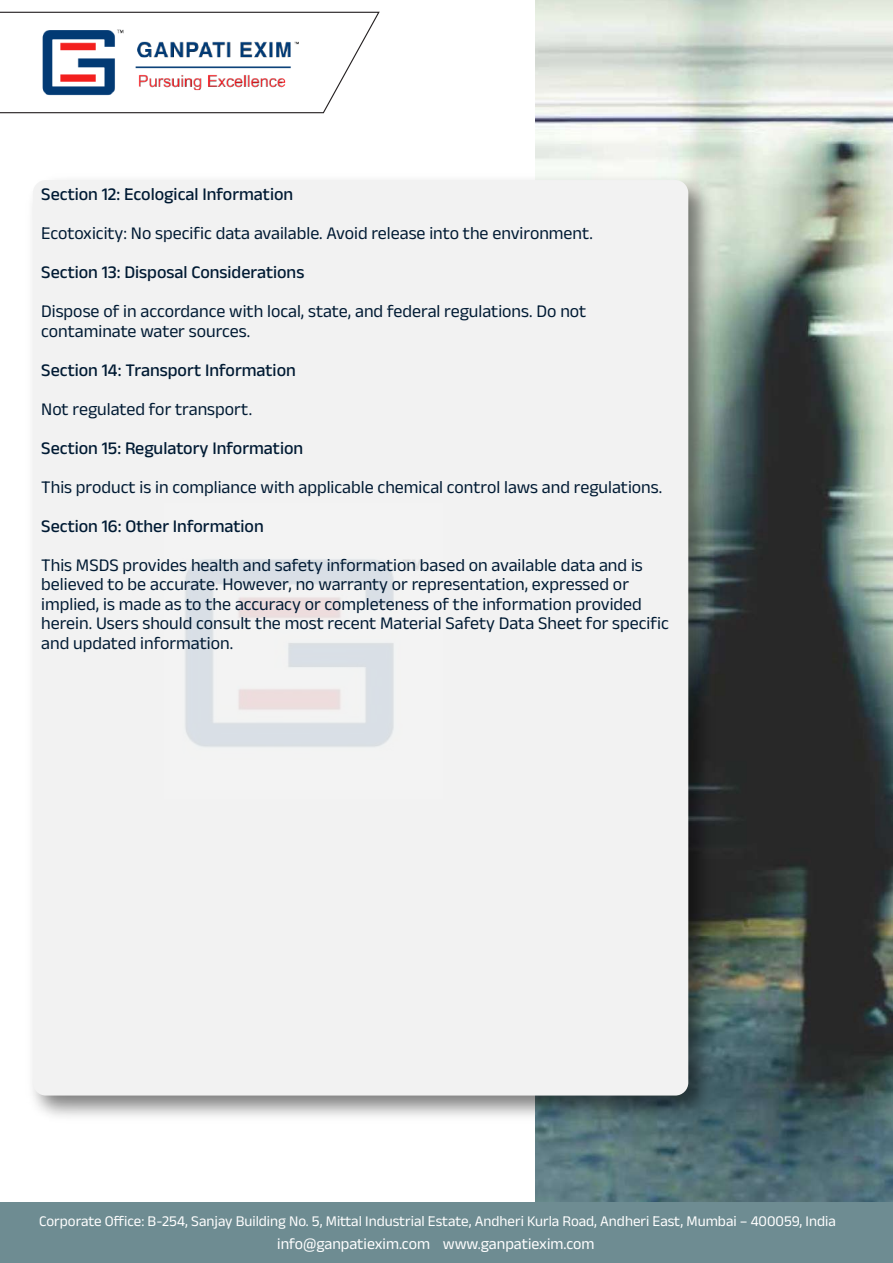
<style>
.page{position:relative;width:893px;height:1263px;background:#fff}
.page>*{position:absolute;margin:0;border:0;box-sizing:border-box;transform-origin:0 0}
.t1{font:18px/19.5px "Anek Devanagari";color:#001a33}
.t2{font:500 18px "Anek Devanagari";color:#001a33}
.t3{font:15.9px "Anek Devanagari";color:#fff}
.t4{font:15px "Anek Devanagari";color:#fff}
</style>
<div class="page">
<img style="left:535px;top:0;width:358px;height:1202px">
<div style="left:0;top:1202px;width:893px;height:61px;background:#6e8c92"></div>
<svg style="left:0;top:11px;width:380px;height:103px"></svg>
<img style="left:31px;top:17px;width:279px;height:88px">
<img style="left:32px;top:168px;width:689px;height:961px">
<div style="left:33px;top:180px;width:655px;height:915px;background:#f2f2f2;border-radius:13px"></div>
<img style="left:185px;top:559px;width:237px;height:188px">
<p class="t2" style="left:41px;top:183px;width:254px">Section 12: Ecological Information</p>
<p class="t1" style="left:41px;top:223px;width:553px">Ecotoxicity: No specific data available. Avoid release into the environment.</p>
<p class="t2" style="left:41px;top:261px;width:265px">Section 13: Disposal Considerations</p>
<p class="t1" style="left:41px;top:301px;width:547px">Dispose of in accordance with local, state, and federal regulations. Do not contaminate water sources.</p>
<p class="t2" style="left:41px;top:359px;width:256px">Section 14: Transport Information</p>
<p class="t1" style="left:41px;top:399px;width:212px">Not regulated for transport.</p>
<p class="t2" style="left:41px;top:437px;width:264px">Section 15: Regulatory Information</p>
<p class="t1" style="left:41px;top:477px;width:623px">This product is in compliance with applicable chemical control laws and regulations.</p>
<p class="t2" style="left:41px;top:515px;width:224px">Section 16: Other Information</p>
<p class="t1" style="left:41px;top:555px;width:629px">This MSDS provides health and safety information based on available data and is believed to be accurate. However, no warranty or representation, expressed or implied, is made as to the accuracy or completeness of the information provided herein. Users should consult the most recent Material Safety Data Sheet for specific and updated information.</p>
<p class="t4" style="left:39px;top:1212px;width:798px">Corporate Office: B-254, Sanjay Building No. 5, Mittal Industrial Estate, Andheri Kurla Road, Andheri East, Mumbai – 400059, India</p>
<p class="t3" style="left:277px;top:1235px;width:319px">info@ganpatiexim.com www.ganpatiexim.com</p>
</div>
